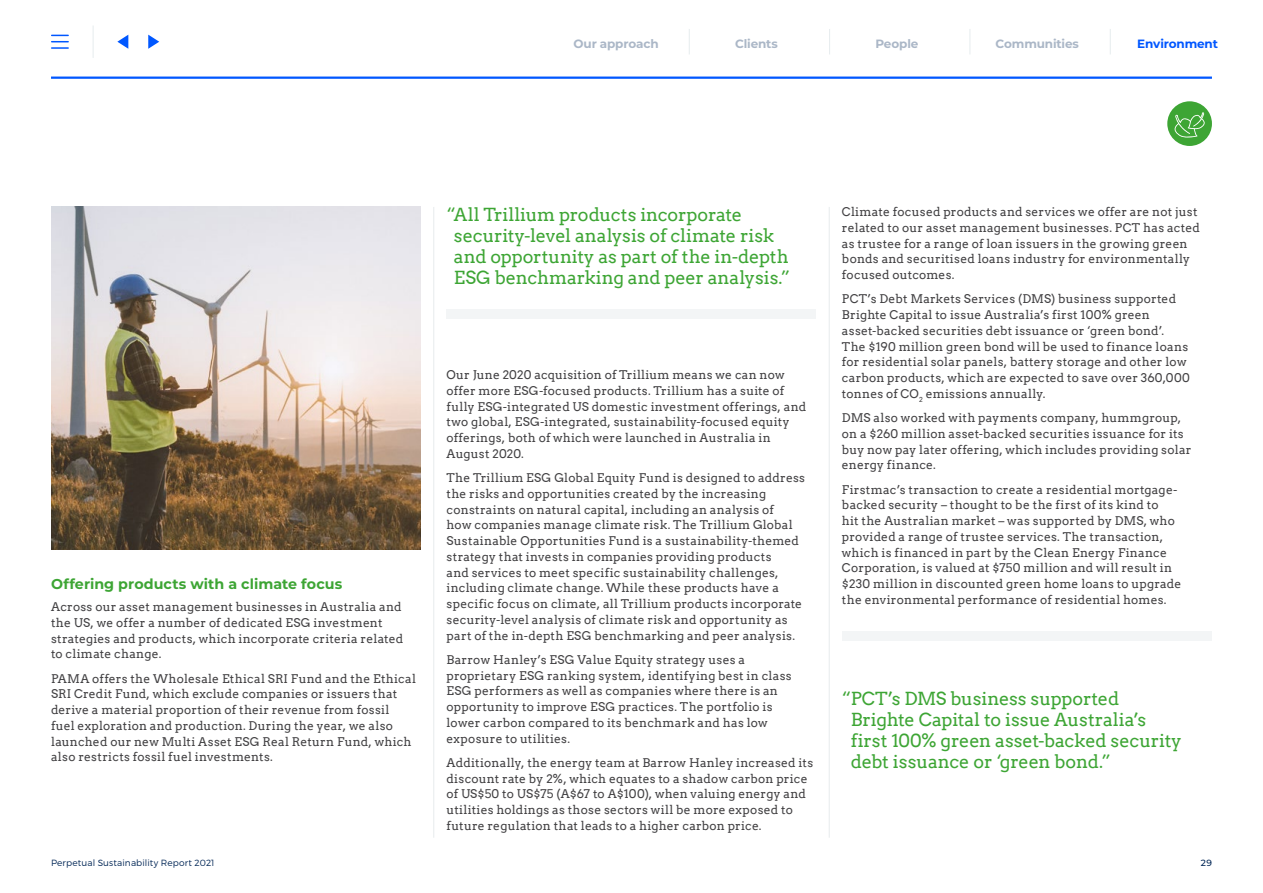
<style>
.page{position:relative;width:1263px;height:893px;background:#fff}
.page>*{position:absolute;margin:0;border:0;box-sizing:border-box;transform-origin:0 0}
.Quote__12pt{font:18px/21px "Arvo";letter-spacing:-.005em;color:#3da534}
._03_Heading_Level_3{font:700 14.25px "Montserrat";letter-spacing:.005em;color:#3da534}
._05_Body{font:12px/15.8px "Arvo";letter-spacing:.015em;color:#414042}
.t1{font:700 12px "Montserrat";letter-spacing:-.01em;color:#abb7c7}
.t2{font:700 12px "Montserrat";letter-spacing:-.01em;color:#0057ff}
.t3{font:300 9px "Montserrat";letter-spacing:.015em;color:#002655}
.t4{font:500 9px "Montserrat";color:#002655}
</style>
<div class="page">
<hr style="left:433px;top:207px;width:1px;height:631px;background:#e7ebed">
<hr style="left:829px;top:207px;width:1px;height:631px;background:#e7ebed">
<img style="left:51px;top:207px;width:370px;height:343px">
<div style="left:446px;top:309px;width:370px;height:10px;background:#f3f5f6"></div>
<div style="left:842px;top:631px;width:370px;height:9px;background:#f3f5f6"></div>
<hr style="left:93px;top:26px;width:1px;height:32px;background:#e6ecee">
<svg style="left:51px;top:35px;width:18px;height:14px"></svg>
<svg style="left:117px;top:35px;width:11px;height:14px"></svg>
<svg style="left:148px;top:35px;width:11px;height:14px"></svg>
<hr style="left:51px;top:77px;width:1161px;height:2px;background:#0057ff">
<svg style="left:689px;top:29px;width:1px;height:25px"></svg>
<svg style="left:829px;top:29px;width:1px;height:25px"></svg>
<svg style="left:969px;top:29px;width:1px;height:25px"></svg>
<svg style="left:1110px;top:29px;width:1px;height:25px"></svg>
<div style="left:1167px;top:101px;width:45px;height:45px;background:#3da534;border-radius:50%"></div>
<svg style="left:1174px;top:112px;width:34px;height:26px"></svg>
<p class="t1" style="left:573px;top:35px;width:87px">Our approach</p>
<p class="t1" style="left:735px;top:35px;width:44px">Clients</p>
<p class="t1" style="left:875px;top:35px;width:45px">People</p>
<p class="t1" style="left:995px;top:35px;width:85px">Communities</p>
<p class="t2" style="left:1137px;top:35px;width:82px">Environment</p>
<p class="_03_Heading_Level_3" style="left:51px;top:574px;width:293px">Offering products with a climate focus</p>
<p class="_05_Body" style="left:51px;top:599px;width:354px">Across our asset management businesses in Australia and the US, we offer a number of dedicated ESG investment strategies and products, which incorporate criteria related to climate change.</p>
<p class="_05_Body" style="left:51px;top:670px;width:366px">PAMA offers the Wholesale Ethical SRI Fund and the Ethical SRI Credit Fund, which exclude companies or issuers that derive a material proportion of their revenue from fossil<br>fuel exploration and production. During the year, we also launched our new Multi Asset ESG Real Return Fund, which also restricts fossil fuel investments.</p>
<p class="Quote__12pt" style="left:454px;top:204px;width:338px;text-indent:-7px">“All Trillium products incorporate security-level analysis of climate risk and opportunity as part of the in-depth ESG benchmarking and peer analysis.”</p>
<p class="_05_Body" style="left:446px;top:367px;width:361px">Our June 2020 acquisition of Trillium means we can now offer more ESG-focused products. Trillium has a suite of fully ESG-integrated US domestic investment offerings, and two global, ESG-integrated, sustainability-focused equity offerings, both of which were launched in Australia in August 2020.</p>
<p class="_05_Body" style="left:446px;top:470px;width:360px">The Trillium ESG Global Equity Fund is designed to address the risks and opportunities created by the increasing constraints on natural capital, including an analysis of<br>how companies manage climate risk. The Trillium Global Sustainable Opportunities Fund is a sustainability-themed strategy that invests in companies providing products<br>and services to meet specific sustainability challenges, including climate change. While these products have a specific focus on climate, all Trillium products incorporate security-level analysis of climate risk and opportunity as part of the in-depth ESG benchmarking and peer analysis.</p>
<p class="_05_Body" style="left:446px;top:652px;width:347px">Barrow Hanley’s ESG Value Equity strategy uses a proprietary ESG ranking system, identifying best in class ESG performers as well as companies where there is an opportunity to improve ESG practices. The portfolio is lower carbon compared to its benchmark and has low exposure to utilities.</p>
<p class="_05_Body" style="left:446px;top:755px;width:368px">Additionally, the energy team at Barrow Hanley increased its discount rate by 2%, which equates to a shadow carbon price of US$50 to US$75 (A$67 to A$100), when valuing energy and utilities holdings as those sectors will be more exposed to future regulation that leads to a higher carbon price.</p>
<p class="_05_Body" style="left:842px;top:204px;width:359px">Climate focused products and services we offer are not just related to our asset management businesses. PCT has acted as trustee for a range of loan issuers in the growing green bonds and securitised loans industry for environmentally focused outcomes.</p>
<p class="_05_Body" style="left:842px;top:291px;width:349px">PCT’s Debt Markets Services (DMS) business supported Brighte Capital to issue Australia’s first 100% green asset-backed securities debt issuance or ‘green bond’.<br>The $190 million green bond will be used to finance loans for residential solar panels, battery storage and other low carbon products, which are expected to save over 360,000 tonnes of CO<sub>2</sub> emissions annually.</p>
<p class="_05_Body" style="left:842px;top:410px;width:351px">DMS also worked with payments company, hummgroup, on a $260 million asset-backed securities issuance for its buy now pay later offering, which includes providing solar energy finance.</p>
<p class="_05_Body" style="left:842px;top:481px;width:341px">Firstmac’s transaction to create a residential mortgage&shy;backed security – thought to be the first of its kind to<br>hit the Australian market – was supported by DMS, who provided a range of trustee services. The transaction, which is financed in part by the Clean Energy Finance Corporation, is valued at $750 million and will result in $230 million in discounted green home loans to upgrade the environmental performance of residential homes.</p>
<p class="Quote__12pt" style="left:851px;top:688px;width:333px;text-indent:-9px">“PCT’s DMS business supported Brighte Capital to issue Australia’s first 100% green asset-backed security debt issuance or ‘green bond.”</p>
<p class="t3" style="left:51px;top:857px;width:165px">Perpetual Sustainability Report 2021</p>
<p class="t4" style="left:1201px;top:857px;width:12px">29</p>
</div>
